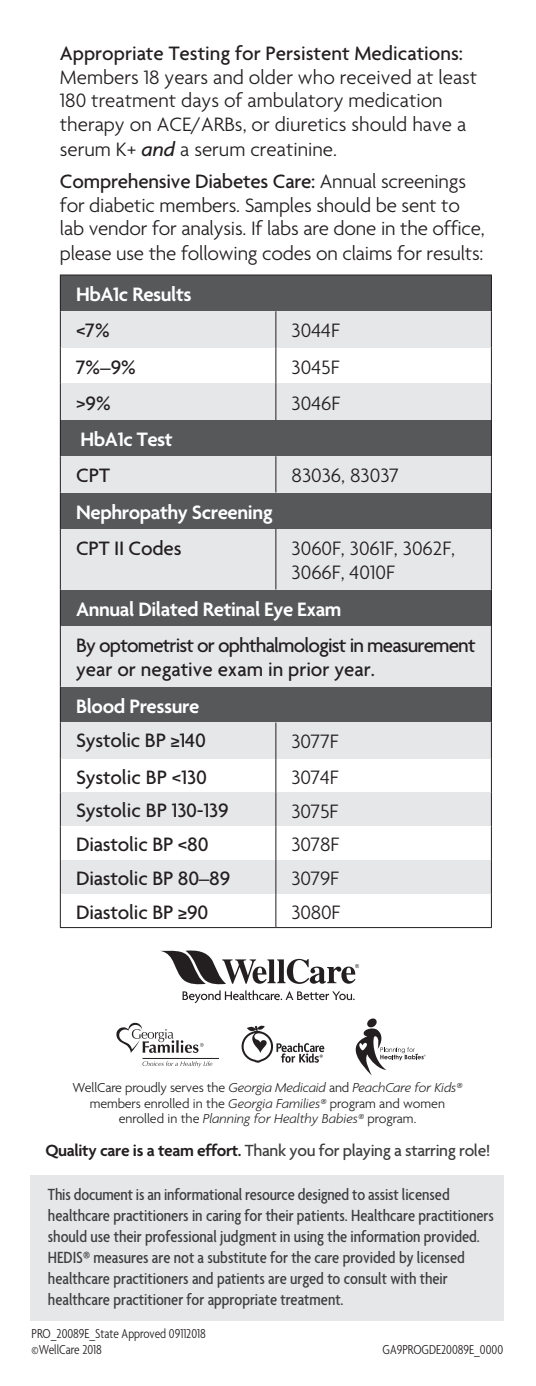
<style>
.page{position:relative;width:536px;height:1386px;background:#fff}
.page>*{position:absolute;margin:0;border:0;box-sizing:border-box;transform-origin:0 0}
.t1{font:300 21px/23.8px "Agenda";color:#231f20}
.t2{font:500 21px "Agenda";letter-spacing:-.01em;color:#231f20}
.t3{font:600 21px "Agenda";letter-spacing:-.02em;color:#fff}
.t4{font:500 21px/24.5px "Agenda";letter-spacing:-.04em;color:#231f20}
.t5{font:500 condensed 17.5px/21px "Agenda";color:#3e3e3f}
.t6{font:500 17.5px "Agenda";letter-spacing:-.02em;color:#3e3e3f}
.t7{font:300 14px/15.8px "Agenda";color:#231f20;text-align:center}
.t8{font:300 condensed 14px/15.8px "Agenda";color:#231f20}
.s1{font-weight:500}
.s2{font-weight:500;font-style:italic}
.s3{font-style:italic}
.s4{font-weight:600;color:#231f20}
</style>
<div class="page">
<div style="left:60px;top:275px;width:431px;height:36px;background:#57585a"></div>
<div style="left:60px;top:420px;width:431px;height:36px;background:#57585a"></div>
<div style="left:60px;top:492px;width:431px;height:37px;background:#57585a"></div>
<div style="left:60px;top:589px;width:431px;height:37px;background:#57585a"></div>
<div style="left:60px;top:686px;width:431px;height:37px;background:#57585a"></div>
<div style="left:60px;top:311px;width:216px;height:36px;background:#e6e7e9"></div>
<div style="left:276px;top:311px;width:215px;height:36px;background:#e6e7e9"></div>
<div style="left:60px;top:384px;width:216px;height:36px;background:#e6e7e9"></div>
<div style="left:276px;top:384px;width:215px;height:36px;background:#e6e7e9"></div>
<div style="left:60px;top:456px;width:216px;height:36px;background:#e6e7e9"></div>
<div style="left:276px;top:456px;width:215px;height:36px;background:#e6e7e9"></div>
<div style="left:60px;top:529px;width:216px;height:60px;background:#e6e7e9"></div>
<div style="left:276px;top:529px;width:215px;height:60px;background:#e6e7e9"></div>
<div style="left:60px;top:626px;width:431px;height:60px;background:#e6e7e9"></div>
<div style="left:60px;top:723px;width:216px;height:36px;background:#e6e7e9"></div>
<div style="left:276px;top:723px;width:215px;height:36px;background:#e6e7e9"></div>
<div style="left:60px;top:793px;width:216px;height:33px;background:#e6e7e9"></div>
<div style="left:276px;top:793px;width:215px;height:33px;background:#e6e7e9"></div>
<div style="left:60px;top:860px;width:216px;height:34px;background:#e6e7e9"></div>
<div style="left:276px;top:860px;width:215px;height:34px;background:#e6e7e9"></div>
<hr style="left:60px;top:347px;width:1px;height:37px;background:#231f20">
<hr style="left:275px;top:347px;width:1px;height:37px;background:#231f20">
<hr style="left:491px;top:347px;width:1px;height:37px;background:#231f20">
<hr style="left:60px;top:275px;width:216px;height:1px;background:#231f20">
<hr style="left:60px;top:275px;width:1px;height:36px;background:#231f20">
<hr style="left:276px;top:275px;width:215px;height:1px;background:#231f20">
<hr style="left:491px;top:275px;width:1px;height:36px;background:#231f20">
<hr style="left:60px;top:420px;width:1px;height:36px;background:#231f20">
<hr style="left:491px;top:420px;width:1px;height:36px;background:#231f20">
<hr style="left:60px;top:311px;width:1px;height:36px;background:#231f20">
<hr style="left:275px;top:311px;width:1px;height:36px;background:#231f20">
<hr style="left:491px;top:311px;width:1px;height:36px;background:#231f20">
<hr style="left:60px;top:384px;width:1px;height:36px;background:#231f20">
<hr style="left:275px;top:384px;width:1px;height:36px;background:#231f20">
<hr style="left:491px;top:384px;width:1px;height:36px;background:#231f20">
<hr style="left:60px;top:456px;width:1px;height:36px;background:#231f20">
<hr style="left:275px;top:456px;width:1px;height:36px;background:#231f20">
<hr style="left:491px;top:456px;width:1px;height:36px;background:#231f20">
<hr style="left:60px;top:529px;width:1px;height:60px;background:#231f20">
<hr style="left:60px;top:626px;width:1px;height:60px;background:#231f20">
<hr style="left:60px;top:723px;width:1px;height:36px;background:#231f20">
<hr style="left:60px;top:793px;width:1px;height:33px;background:#231f20">
<hr style="left:60px;top:860px;width:1px;height:34px;background:#231f20">
<hr style="left:275px;top:529px;width:1px;height:60px;background:#231f20">
<hr style="left:275px;top:723px;width:1px;height:36px;background:#231f20">
<hr style="left:275px;top:793px;width:1px;height:33px;background:#231f20">
<hr style="left:275px;top:860px;width:1px;height:34px;background:#231f20">
<hr style="left:491px;top:529px;width:1px;height:60px;background:#231f20">
<hr style="left:491px;top:626px;width:1px;height:60px;background:#231f20">
<hr style="left:491px;top:723px;width:1px;height:36px;background:#231f20">
<hr style="left:491px;top:793px;width:1px;height:33px;background:#231f20">
<hr style="left:491px;top:860px;width:1px;height:34px;background:#231f20">
<hr style="left:60px;top:492px;width:1px;height:37px;background:#231f20">
<hr style="left:491px;top:492px;width:1px;height:37px;background:#231f20">
<hr style="left:60px;top:589px;width:1px;height:37px;background:#231f20">
<hr style="left:491px;top:589px;width:1px;height:37px;background:#231f20">
<hr style="left:60px;top:686px;width:1px;height:37px;background:#231f20">
<hr style="left:491px;top:686px;width:1px;height:37px;background:#231f20">
<hr style="left:60px;top:759px;width:1px;height:34px;background:#231f20">
<hr style="left:275px;top:759px;width:1px;height:34px;background:#231f20">
<hr style="left:491px;top:759px;width:1px;height:34px;background:#231f20">
<hr style="left:60px;top:826px;width:1px;height:34px;background:#231f20">
<hr style="left:275px;top:826px;width:1px;height:34px;background:#231f20">
<hr style="left:491px;top:826px;width:1px;height:34px;background:#231f20">
<hr style="left:60px;top:894px;width:1px;height:33px;background:#231f20">
<hr style="left:275px;top:894px;width:1px;height:33px;background:#231f20">
<hr style="left:491px;top:894px;width:1px;height:33px;background:#231f20">
<hr style="left:60px;top:927px;width:216px;height:1px;background:#231f20">
<hr style="left:276px;top:927px;width:215px;height:1px;background:#231f20">
<div style="left:30px;top:1176px;width:474px;height:145px;background:#e6e7e9"></div>
<svg style="left:161px;top:951px;width:198px;height:52px"></svg>
<svg style="left:142px;top:1061px;width:70px;height:7px"></svg>
<hr style="left:142px;top:1058px;width:77px;height:1px;background:#231f20">
<svg style="left:116px;top:1023px;width:88px;height:30px"></svg>
<svg style="left:241px;top:1025px;width:83px;height:38px"></svg>
<svg style="left:355px;top:1018px;width:70px;height:57px"></svg>
<p class="t1" style="left:60px;top:41px;width:419px"><span class="s1">Appropriate Testing for Persistent Medications:<br></span>Members 18 years and older who received at least 180 treatment days of ambulatory medication therapy on ACE/ARBs, or diuretics should have a serum K+ <span class="s2">and</span> a serum creatinine.</p>
<p class="t1" style="left:60px;top:169px;width:426px"><span class="s1">Comprehensive Diabetes Care:</span> Annual screenings for diabetic members. Samples should be sent to lab vendor for analysis. If labs are done in the office, please use the following codes on claims for results:</p>
<p class="t3" style="left:76px;top:282px;width:117px">HbA1c Results</p>
<p class="t2" style="left:76px;top:318px;width:35px">&lt;7%</p>
<p class="t1" style="left:291px;top:318px;width:50px">3044F</p>
<p class="t2" style="left:76px;top:354px;width:61px">7%–9%</p>
<p class="t1" style="left:291px;top:355px;width:49px">3045F</p>
<p class="t2" style="left:76px;top:390px;width:36px">&gt;9%</p>
<p class="t1" style="left:291px;top:391px;width:50px">3046F</p>
<p class="t3" style="left:80px;top:427px;width:94px">HbA1c Test</p>
<p class="t2" style="left:76px;top:463px;width:35px">CPT</p>
<p class="t1" style="left:291px;top:463px;width:109px">83036, 83037</p>
<p class="t3" style="left:76px;top:499px;width:198px">Nephropathy Screening</p>
<p class="t2" style="left:76px;top:535px;width:107px">CPT II Codes</p>
<p class="t1" style="left:291px;top:536px;width:165px;line-height:24.5px">3060F, 3061F, 3062F,<br>3066F, 4010F</p>
<p class="t3" style="left:76px;top:596px;width:267px">Annual Dilated Retinal Eye Exam</p>
<p class="t4" style="left:76px;top:632px;width:401px">By optometrist or ophthalmologist in measurement year or negative exam in prior year.</p>
<p class="t3" style="left:76px;top:693px;width:125px">Blood Pressure</p>
<p class="t2" style="left:76px;top:728px;width:131px">Systolic BP ≥140</p>
<p class="t1" style="left:291px;top:729px;width:48px">3077F</p>
<p class="t2" style="left:76px;top:764px;width:132px">Systolic BP &lt;130</p>
<p class="t1" style="left:291px;top:765px;width:48px">3074F</p>
<p class="t2" style="left:76px;top:798px;width:154px">Systolic BP 130-139</p>
<p class="t1" style="left:291px;top:799px;width:48px">3075F</p>
<p class="t2" style="left:76px;top:832px;width:134px">Diastolic BP &lt;80</p>
<p class="t1" style="left:291px;top:832px;width:49px">3078F</p>
<p class="t2" style="left:76px;top:865px;width:156px">Diastolic BP 80–89</p>
<p class="t1" style="left:291px;top:866px;width:49px">3079F</p>
<p class="t2" style="left:76px;top:899px;width:134px">Diastolic BP ≥90</p>
<p class="t1" style="left:291px;top:900px;width:50px">3080F</p>
<p class="t7" style="left:73px;top:1079px;width:391px">WellCare proudly serves the <span class="s3">Georgia Medicaid</span> and <span class="s3">PeachCare for Kids® </span>members enrolled in the <span class="s3">Georgia Families®</span> program and women enrolled in the <span class="s3">Planning for Healthy Babies®</span> program.</p>
<p class="t6" style="left:45px;top:1140px;width:446px"><span class="s4">Quality care is a team effort.</span> Thank you for playing a starring role!</p>
<p class="t5" style="left:48px;top:1183px;width:447px">This document is an informational resource designed to assist licensed healthcare practitioners in caring for their patients. Healthcare practitioners should use their professional judgment in using the information provided.<br>HEDIS® measures are not a substitute for the care provided by licensed healthcare practitioners and patients are urged to consult with their healthcare practitioner for appropriate treatment.</p>
<p class="t8" style="left:32px;top:1325px;width:176px">PRO_20089E_State Approved 09112018 ©WellCare 2018</p>
<p class="t8" style="left:382px;top:1341px;width:122px">GA9PROGDE20089E_0000</p>
</div>
